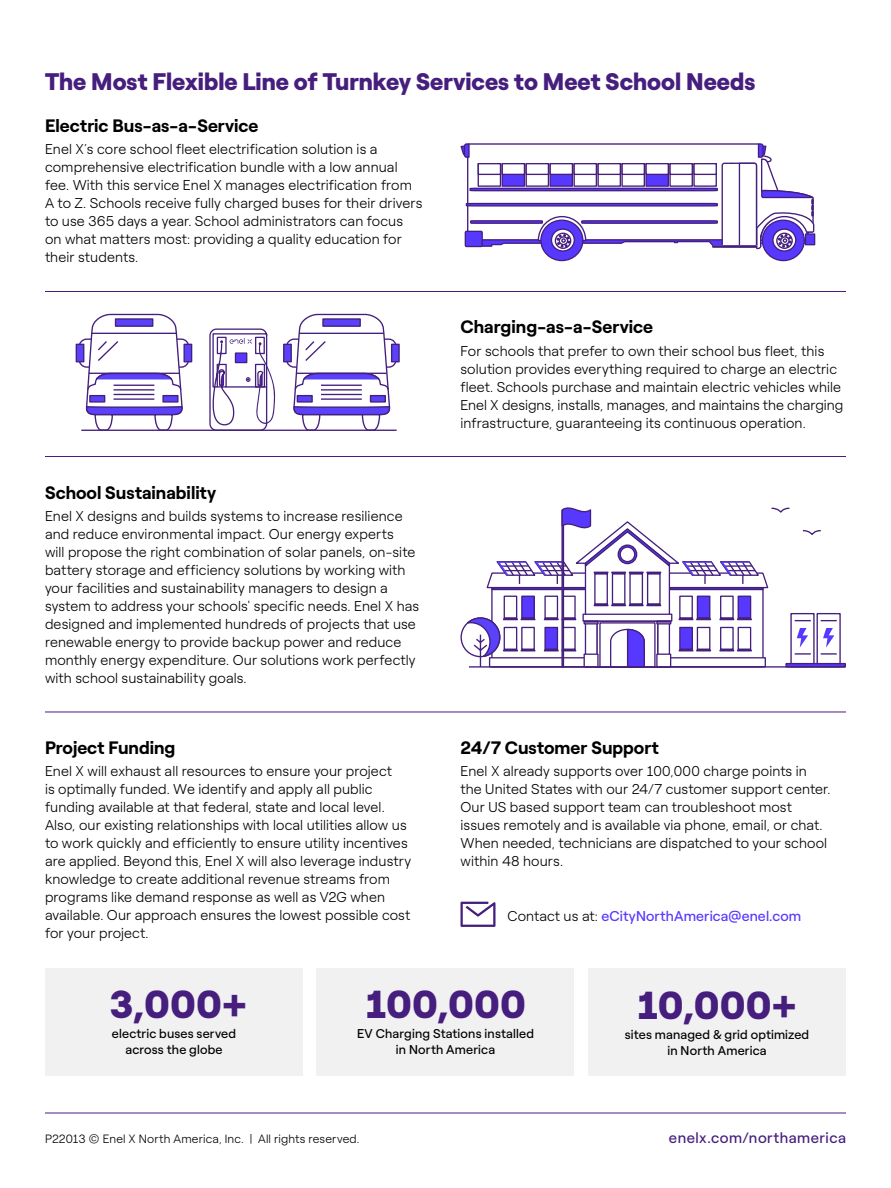
<style>
.page{position:relative;width:891px;height:1188px;background:#fff}
.page>*{position:absolute;margin:0;border:0;box-sizing:border-box;transform-origin:0 0}
.t1{font:900 39px "Roobert ENEL";letter-spacing:.005em;color:#461e7d}
.t2{font:900 24px "Roobert ENEL";color:#461e7d}
.t3{font:700 18px "Roobert ENEL";color:#000}
.t4{font:15px "Roobert ENEL";letter-spacing:.03em;color:#461e7d}
.t5{font:300 14.25px/18px "Roobert ENEL";letter-spacing:.005em;color:#000}
.t6{font:14.25px "Roobert ENEL";letter-spacing:.01em;color:#5738ff}
.t7{font:12.75px/15.8px "Roobert ENEL";letter-spacing:.01em;color:#000;text-align:center}
.t8{font:300 12px "Roobert ENEL";letter-spacing:.015em;color:#000}
.s1{font-weight:300;color:#000}
</style>
<div class="page">
<hr style="left:45px;top:1113px;width:801px;height:1px;background:#461e7d">
<div style="left:45px;top:968px;width:258px;height:108px;background:#f1f1f2"></div>
<div style="left:316px;top:968px;width:258px;height:108px;background:#f1f1f2"></div>
<div style="left:588px;top:968px;width:258px;height:108px;background:#f1f1f2"></div>
<svg style="left:461px;top:902px;width:35px;height:25px"></svg>
<hr style="left:45px;top:291px;width:801px;height:1px;background:#461e7d">
<hr style="left:45px;top:712px;width:801px;height:1px;background:#461e7d">
<hr style="left:45px;top:456px;width:801px;height:1px;background:#461e7d">
<svg style="left:541px;top:220px;width:42px;height:41px"></svg>
<div style="left:540px;top:220px;width:43px;height:41px;border:1px solid #451f7d;border-radius:50%"></div>
<div style="left:551px;top:228px;width:24px;height:24px;border:1px solid #451f7d;border-radius:50%"></div>
<svg style="left:762px;top:220px;width:42px;height:41px"></svg>
<div style="left:762px;top:220px;width:43px;height:41px;border:1px solid #451f7d;border-radius:50%"></div>
<div style="left:772px;top:228px;width:24px;height:24px;border:1px solid #451f7d;border-radius:50%"></div>
<svg style="left:460px;top:143px;width:356px;height:106px"></svg>
<svg style="left:78px;top:313px;width:112px;height:117px"></svg>
<div style="left:76px;top:344px;width:8px;height:18px;background:#5942fa;border:1px solid #451f7d"></div>
<div style="left:183px;top:344px;width:9px;height:18px;background:#5942fa;border:1px solid #451f7d"></div>
<svg style="left:285px;top:313px;width:113px;height:117px"></svg>
<div style="left:283px;top:344px;width:9px;height:18px;background:#5942fa;border:1px solid #451f7d"></div>
<div style="left:391px;top:344px;width:9px;height:18px;background:#5942fa;border:1px solid #451f7d"></div>
<svg style="left:206px;top:328px;width:69px;height:102px"></svg>
<hr style="left:81px;top:430px;width:316px;height:1px;background:#451f7d">
<svg style="left:841px;top:663px;width:5px;height:5px"></svg>
<hr style="left:469px;top:666px;width:376px;height:2px;background:#451f7d">
<svg style="left:460px;top:507px;width:381px;height:161px"></svg>
<h2 class="t2" style="left:45px;top:62px;width:712px">The Most Flexible Line of Turnkey Services to Meet School Needs</h2>
<p class="t3" style="left:45px;top:112px;width:215px">Electric Bus-as-a-Service</p>
<p class="t5" style="left:45px;top:139px;width:379px">Enel X’s core school fleet electrification solution is a comprehensive electrification bundle with a low annual fee. With this service Enel X manages electrification from A to Z. Schools receive fully charged buses for their drivers to use 365 days a year. School administrators can focus on what matters most: providing a quality education for their students.</p>
<p class="t3" style="left:45px;top:478px;width:173px">School Sustainability</p>
<p class="t5" style="left:45px;top:506px;width:376px">Enel X designs and builds systems to increase resilience and reduce environmental impact. Our energy experts<br>will propose the right combination of solar panels, on-site battery storage and efficiency solutions by working with your facilities and sustainability managers to design a system to address your schools' specific needs. Enel X has designed and implemented hundreds of projects that use renewable energy to provide backup power and reduce monthly energy expenditure. Our solutions work perfectly with school sustainability goals.</p>
<p class="t3" style="left:45px;top:733px;width:132px">Project Funding</p>
<p class="t5" style="left:45px;top:761px;width:368px">Enel X will exhaust all resources to ensure your project<br>is optimally funded. We identify and apply all public funding available at that federal, state and local level.<br>Also, our existing relationships with local utilities allow us to work quickly and efficiently to ensure utility incentives are applied. Beyond this, Enel X will also leverage industry knowledge to create additional revenue streams from programs like demand response as well as V2G when available. Our approach ensures the lowest possible cost for your project.</p>
<p class="t3" style="left:460px;top:313px;width:194px">Charging-as-a-Service</p>
<p class="t5" style="left:460px;top:341px;width:384px">For schools that prefer to own their school bus fleet, this solution provides everything required to charge an electric fleet. Schools purchase and maintain electric vehicles while Enel X designs, installs, manages, and maintains the charging infrastructure, guaranteeing its continuous operation.</p>
<p class="t3" style="left:460px;top:733px;width:200px">24/7 Customer Support</p>
<p class="t5" style="left:460px;top:761px;width:371px">Enel X already supports over 100,000 charge points in the United States with our 24/7 customer support center.<br>Our US based support team can troubleshoot most issues remotely and is available via phone, email, or chat.<br>When needed, technicians are dispatched to your school within 48 hours.</p>
<p class="t6" style="left:508px;top:905px;width:295px"><span class="s1">Contact us at:</span> eCityNorthAmerica@enel.com</p>
<h1 class="t1" style="left:109px;top:973px;width:140px">3,000+</h1>
<p class="t7" style="left:112px;top:1025px;width:126px">electric buses served across the globe</p>
<h1 class="t1" style="left:365px;top:973px;width:162px">100,000</h1>
<p class="t7" style="left:357px;top:1025px;width:178px">EV Charging Stations installed in North America</p>
<h1 class="t1" style="left:637px;top:975px;width:162px">10,000+</h1>
<p class="t7" style="left:625px;top:1026px;width:186px">sites managed &amp; grid optimized in North America</p>
<p class="t8" style="left:45px;top:1130px;width:316px">P22013 © Enel X North America, Inc. | All rights reserved.</p>
<p class="t4" style="left:669px;top:1126px;width:179px">enelx.com/northamerica</p>
</div>
